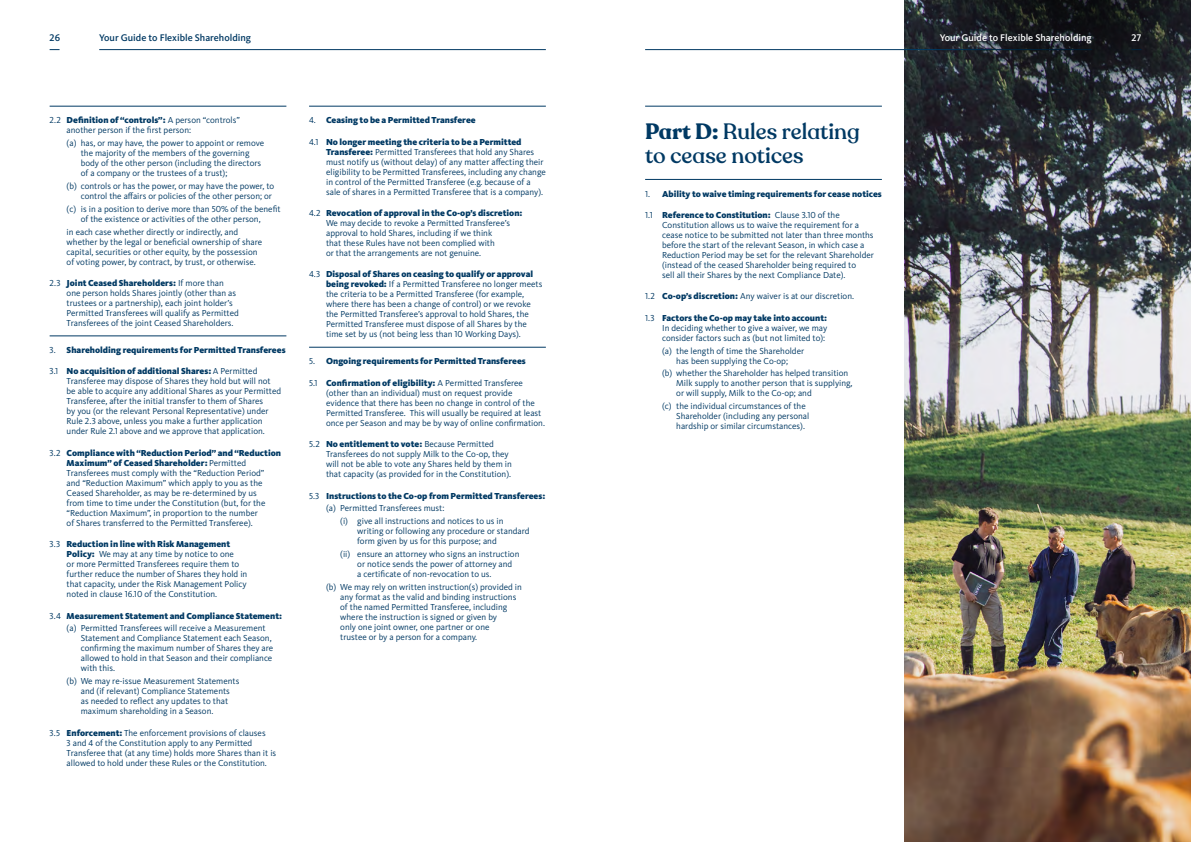
<style>
.page{position:relative;width:1191px;height:842px;background:#fff}
.page>*{position:absolute;margin:0;border:0;box-sizing:border-box;transform-origin:0 0}
.t1{font:500 22px/24px "Recoleta Alt";color:#003963}
.t2{font:500 10px "Kievit Pro";color:#003963}
.t3{font:500 10px "Kievit Pro";color:#fff}
.t4{font:9px/10px "Kievit Pro";color:#003963}
.t5{font:900 9px "Kievit Pro";color:#003963}
.s1{font-weight:900}
.s2{font-weight:400}
.s3{font-weight:700}
</style>
<div class="page">
<img style="left:904px;top:131px;width:287px;height:711px">
<hr style="left:645px;top:49px;width:446px;height:1px;background:#003963">
<hr style="left:99px;top:49px;width:447px;height:1px;background:#003963">
<svg style="left:904px;top:0;width:287px;height:131px;background:#262b30"></svg>
<hr style="left:50px;top:106px;width:236px;height:1px;background:#003963">
<hr style="left:50px;top:336px;width:236px;height:1px;background:#003963">
<hr style="left:309px;top:106px;width:237px;height:1px;background:#003963">
<hr style="left:309px;top:347px;width:237px;height:1px;background:#003963">
<hr style="left:645px;top:106px;width:237px;height:1px;background:#003963">
<hr style="left:645px;top:179px;width:237px;height:1px;background:#003963">
<p class="t2" style="left:50px;top:32px;width:12px">26</p>
<p class="t2" style="left:99px;top:32px;width:153px">Your Guide to Flexible Shareholding</p>
<p class="t3" style="left:940px;top:32px;width:153px">Your Guide to Flexible Shareholding</p>
<p class="t3" style="left:1131px;top:32px;width:11px">27</p>
<p class="t4" style="left:67px;top:115px;width:175px;text-indent:-17px">2.2 <span class="s1">Definition of “controls”:</span> A person “controls” another person if the first person:</p>
<p class="t4" style="left:81px;top:138px;width:185px;text-indent:-14px">(a) has, or may have, the power to appoint or remove the majority of the members of the governing body of the other person (including the directors of a company or the trustees of a trust);</p>
<p class="t4" style="left:67px;top:181px;width:209px;text-align:right">(b) controls or has the power, or may have the power, to control the affairs or policies of the other person; or</p>
<p class="t4" style="left:81px;top:204px;width:201px;text-indent:-14px">(c) is in a position to derive more than 50% of the benefit of the existence or activities of the other person,</p>
<p class="t4" style="left:67px;top:227px;width:197px">in each case whether directly or indirectly, and whether by the legal or beneficial ownership of share capital, securities or other equity, by the possession of voting power, by contract, by trust, or otherwise.</p>
<p class="t4" style="left:67px;top:278px;width:174px;text-indent:-17px">2.3 <span class="s1">Joint Ceased Shareholders:</span> If more than one person holds Shares jointly (other than as trustees or a partnership), each joint holder’s Permitted Transferees will qualify as Permitted Transferees of the joint Ceased Shareholders.</p>
<p class="t5" style="left:50px;top:345px;width:237px"><span class="s2">3.</span> Shareholding requirements for Permitted Transferees</p>
<p class="t4" style="left:67px;top:366px;width:216px;text-indent:-17px">3.1 <span class="s1">No acquisition of additional Shares:</span> A Permitted Transferee may dispose of Shares they hold but will not be able to acquire any additional Shares as your Permitted Transferee, after the initial transfer to them of Shares<br>by you (or the relevant Personal Representative) under Rule 2.3 above, unless you make a further application under Rule 2.1 above and we approve that application.</p>
<p class="t4" style="left:67px;top:448px;width:216px;text-indent:-17px">3.2 <span class="s1">Compliance with “Reduction Period” and “Reduction Maximum” of Ceased Shareholder:</span> Permitted Transferees must comply with the “Reduction Period”<br>and “Reduction Maximum” which apply to you as the Ceased Shareholder, as may be re-determined by us<br>from time to time under the Constitution (but, for the “Reduction Maximum”, in proportion to the number<br>of Shares transferred to the Permitted Transferee).</p>
<p class="t4" style="left:67px;top:539px;width:182px;text-indent:-17px">3.3 <span class="s1">Reduction in line with Risk Management Policy:</span> We may at any time by notice to one<br>or more Permitted Transferees require them to further reduce the number of Shares they hold in that capacity, under the Risk Management Policy noted in clause 16.10 of the Constitution.</p>
<p class="t4" style="left:50px;top:609px;width:234px;line-height:12.8px;text-align:center">3.4 <span class="s1">Measurement Statement and Compliance Statement: </span>(a) Permitted Transferees will receive a Measurement</p>
<p class="t4" style="left:81px;top:633px;width:194px">Statement and Compliance Statement each Season, confirming the maximum number of Shares they are allowed to hold in that Season and their compliance with this.</p>
<p class="t4" style="left:81px;top:676px;width:160px;text-indent:-14px">(b) We may re-issue Measurement Statements and (if relevant) Compliance Statements as needed to reflect any updates to that maximum shareholding in a Season.</p>
<p class="t4" style="left:67px;top:727px;width:211px;text-indent:-17px">3.5 <span class="s1">Enforcement:</span> The enforcement provisions of clauses<br>3 and 4 of the Constitution apply to any Permitted Transferee that (at any time) holds more Shares than it is allowed to hold under these Rules or the Constitution.</p>
<p class="t5" style="left:309px;top:115px;width:168px"><span class="s2">4.</span> Ceasing to be a Permitted Transferee</p>
<p class="t4" style="left:326px;top:137px;width:221px;text-indent:-17px">4.1 <span class="s1">No longer meeting the criteria to be a Permitted Transferee:</span> Permitted Transferees that hold any Shares must notify us (without delay) of any matter affecting their eligibility to be Permitted Transferees, including any change in control of the Permitted Transferee (e.g. because of a sale of shares in a Permitted Transferee that is a company).</p>
<p class="t4" style="left:326px;top:208px;width:198px;text-indent:-17px">4.2 <span class="s1">Revocation of approval in the Co-op’s discretion:<br></span>We may decide to revoke a Permitted Transferee’s approval to hold Shares, including if we think<br>that these Rules have not been complied with<br>or that the arrangements are not genuine.</p>
<p class="t4" style="left:326px;top:269px;width:218px;text-indent:-17px">4.3 <span class="s1">Disposal of Shares on ceasing to qualify or approval being revoked:</span> If a Permitted Transferee no longer meets the criteria to be a Permitted Transferee (for example, where there has been a change of control) or we revoke the Permitted Transferee’s approval to hold Shares, the Permitted Transferee must dispose of all Shares by the time set by us (not being less than 10 Working Days).</p>
<p class="t5" style="left:309px;top:356px;width:218px"><span class="s2">5.</span> Ongoing requirements for Permitted Transferees</p>
<p class="t4" style="left:326px;top:378px;width:220px;text-indent:-17px">5.1 <span class="s1">Confirmation of eligibility:</span> A Permitted Transferee (other than an individual) must on request provide evidence that there has been no change in control of the Permitted Transferee. This will usually be required at least once per Season and may be by way of online confirmation.</p>
<p class="t4" style="left:326px;top:439px;width:187px;text-indent:-17px">5.2 <span class="s1">No entitlement to vote:</span> Because Permitted Transferees do not supply Milk to the Co-op, they will not be able to vote any Shares held by them in that capacity (as provided for in the Constitution).</p>
<p class="t5" style="left:309px;top:490px;width:238px"><span class="s2">5.3</span> Instructions to the Co-op from Permitted Transferees:</p>
<p class="t4" style="left:326px;top:503px;width:120px">(a) Permitted Transferees must:</p>
<p class="t4" style="left:340px;top:516px;width:165px">(i) give all instructions and notices to us in</p>
<p class="t4" style="left:357px;top:526px;width:174px">writing or following any procedure or standard form given by us for this purpose; and</p>
<p class="t4" style="left:357px;top:549px;width:164px;text-indent:-17px">(ii) ensure an attorney who signs an instruction or notice sends the power of attorney and<br>a certificate of non-revocation to us.</p>
<p class="t4" style="left:340px;top:582px;width:183px;text-indent:-14px">(b) We may rely on written instruction(s) provided in any format as the valid and binding instructions of the named Permitted Transferee, including where the instruction is signed or given by<br>only one joint owner, one partner or one<br>trustee or by a person for a company.</p>
<h1 class="t1" style="left:645px;top:120px;width:216px"><span class="s3">Part D:</span> Rules relating to cease notices</h1>
<p class="t5" style="left:645px;top:188px;width:238px"><span class="s2">1.</span> Ability to waive timing requirements for cease notices</p>
<p class="t4" style="left:662px;top:210px;width:213px;text-indent:-17px">1.1 <span class="s1">Reference to Constitution:</span> Clause 3.10 of the Constitution allows us to waive the requirement for a cease notice to be submitted not later than three months before the start of the relevant Season, in which case a Reduction Period may be set for the relevant Shareholder (instead of the ceased Shareholder being required to<br>sell all their Shares by the next Compliance Date).</p>
<p class="t4" style="left:645px;top:291px;width:210px">1.2 <span class="s1">Co-op’s discretion:</span> Any waiver is at our discretion.</p>
<p class="t4" style="left:662px;top:313px;width:167px;text-align:justify;text-indent:-17px">1.3 <span class="s1">Factors the Co-op may take into account:<br></span>In deciding whether to give a waiver, we may consider factors such as (but not limited to):</p>
<p class="t4" style="left:662px;top:345px;width:144px;text-align:center">(a) the length of time the Shareholder has been supplying the Co-op;</p>
<p class="t4" style="left:676px;top:368px;width:178px;text-indent:-14px">(b) whether the Shareholder has helped transition<br>Milk supply to another person that is supplying, or will supply, Milk to the Co-op; and</p>
<p class="t4" style="left:676px;top:401px;width:134px;text-indent:-14px">(c) the individual circumstances of the<br>Shareholder (including any personal hardship or similar circumstances).</p>
</div>
